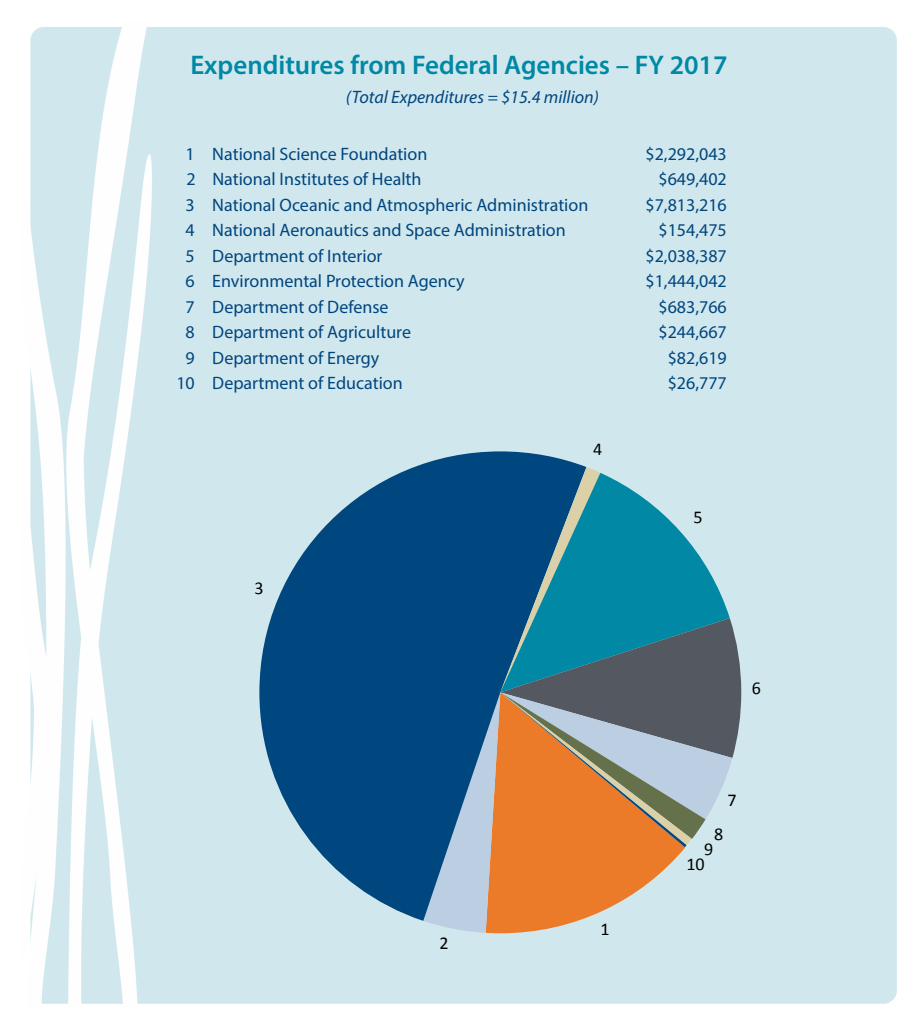
<style>
.page{position:relative;width:918px;height:1026px;background:#fff}
.page>*{position:absolute;margin:0;border:0;box-sizing:border-box;transform-origin:0 0}
.Subhead_1_-_Teal{font:600 27px "Myriad Pro";color:#0088a4}
.Fed_Agency_list_with{font:18px "Myriad Pro";color:#01457f}
.Body_Text_-_centered{font:italic 18px "Myriad Pro";color:#01457f}
.t1{font:18px/15.3px "Calibri";color:#000}
</style>
<div class="page">
<img style="left:30px;top:27px;width:866px;height:977px">
<svg style="left:259px;top:451px;width:327px;height:470px;background:#3c759f"></svg>
<svg style="left:423px;top:467px;width:318px;height:466px;background:#6d868c"></svg>
<p class="Subhead_1_-_Teal" style="left:190px;top:48px;width:539px">Expenditures from Federal Agencies – FY 2017</p>
<p class="Body_Text_-_centered" style="left:346px;top:85px;width:255px">(Total Expenditures = $15.4 million)</p>
<p class="Fed_Agency_list_with" style="left:186px;top:143px;width:243px">1 National Science Foundation</p>
<p class="Fed_Agency_list_with" style="left:646px;top:143px;width:83px">$2,292,043</p>
<p class="Fed_Agency_list_with" style="left:187px;top:168px;width:237px">2 National Institutes of Health</p>
<p class="Fed_Agency_list_with" style="left:658px;top:168px;width:70px">$649,402</p>
<p class="Fed_Agency_list_with" style="left:186px;top:194px;width:404px">3 National Oceanic and Atmospheric Administration</p>
<p class="Fed_Agency_list_with" style="left:645px;top:194px;width:83px">$7,813,216</p>
<p class="Fed_Agency_list_with" style="left:186px;top:219px;width:382px">4 National Aeronautics and Space Administration</p>
<p class="Fed_Agency_list_with" style="left:658px;top:219px;width:70px">$154,475</p>
<p class="Fed_Agency_list_with" style="left:186px;top:245px;width:198px">5 Department of Interior</p>
<p class="Fed_Agency_list_with" style="left:646px;top:245px;width:83px">$2,038,387</p>
<p class="Fed_Agency_list_with" style="left:186px;top:270px;width:281px">6 Environmental Protection Agency</p>
<p class="Fed_Agency_list_with" style="left:645px;top:270px;width:83px">$1,444,042</p>
<p class="Fed_Agency_list_with" style="left:186px;top:296px;width:204px">7 Department of Defense</p>
<p class="Fed_Agency_list_with" style="left:658px;top:296px;width:70px">$683,766</p>
<p class="Fed_Agency_list_with" style="left:186px;top:321px;width:227px">8 Department of Agriculture</p>
<p class="Fed_Agency_list_with" style="left:658px;top:321px;width:70px">$244,667</p>
<p class="Fed_Agency_list_with" style="left:186px;top:347px;width:195px">9 Department of Energy</p>
<p class="Fed_Agency_list_with" style="left:668px;top:347px;width:61px">$82,619</p>
<p class="Fed_Agency_list_with" style="left:176px;top:372px;width:228px">10 Department of Education</p>
<p class="Fed_Agency_list_with" style="left:668px;top:372px;width:61px">$26,777</p>
<p class="t1" style="left:255px;top:580px;width:11px">3</p>
<p class="t1" style="left:593px;top:442px;width:11px">4</p>
<p class="t1" style="left:693px;top:510px;width:11px">5</p>
<p class="t1" style="left:752px;top:680px;width:11px">6</p>
<p class="t1" style="left:439px;top:936px;width:11px">2</p>
<p class="t1" style="left:601px;top:922px;width:11px">1</p>
<p class="t1" style="left:728px;top:792px;width:11px">7</p>
<p class="t1" style="left:714px;top:827px;width:11px">8</p>
<p class="t1" style="left:686px;top:842px;width:29px;text-indent:18px">9<br>10</p>
</div>
